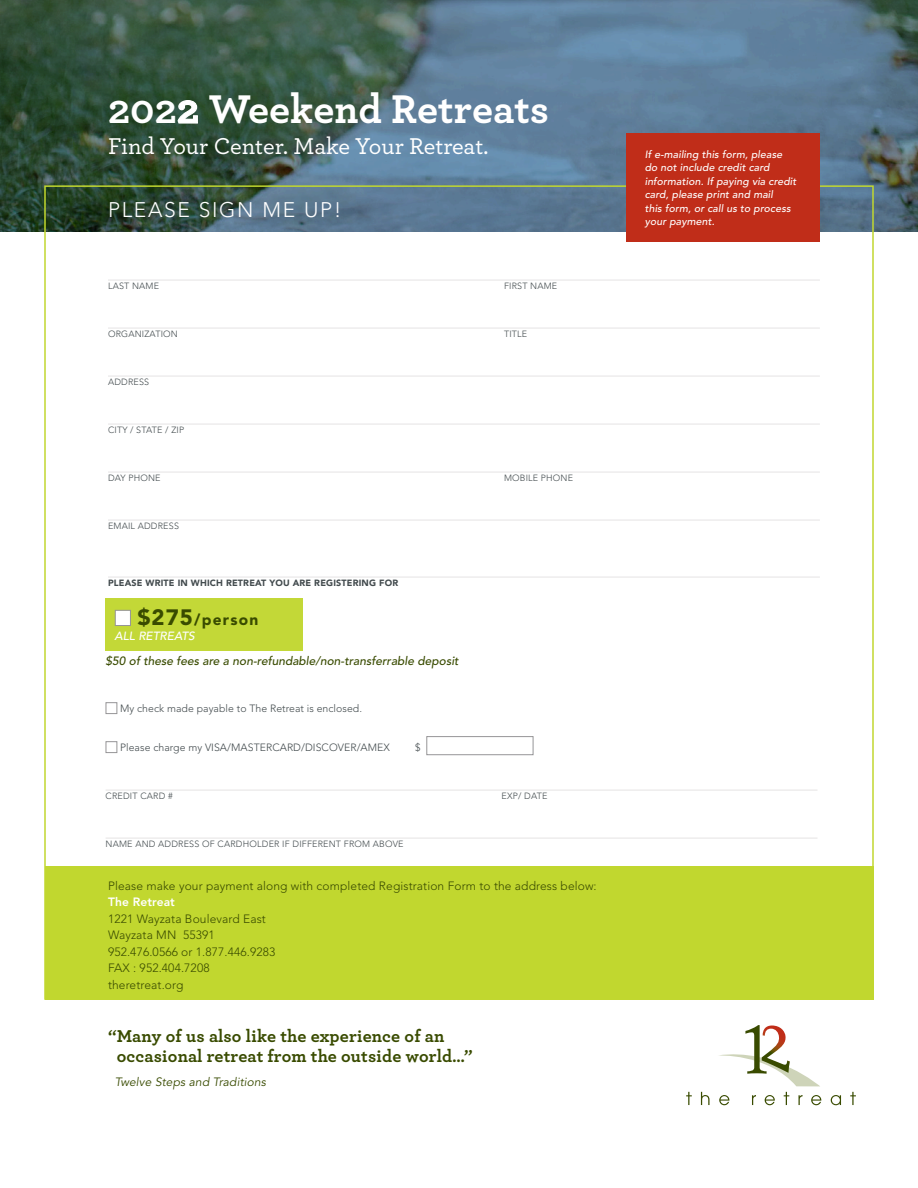
<style>
.page{position:relative;width:918px;height:1188px;background:#fff}
.page>*{position:absolute;margin:0;border:0;box-sizing:border-box;transform-origin:0 0}
.t1{font:700 42px "Archer";color:#fff}
.t2{font:500 24px "Archer";letter-spacing:-.01em;color:#fff}
.t3{font:300 21px "Avenir";letter-spacing:.08em;color:#fff}
.t4{font:700 18px/19.5px "Archer";letter-spacing:.01em;color:#394b00}
.t5{font:900 15.45px "Avenir";letter-spacing:.08em;color:#394b00}
.t6{font:300 12px "Avenir";letter-spacing:.01em;color:#394b00}
.t7{font:italic 500 12px "Avenir";color:#394b00}
.t8{font:italic 12px "Avenir";letter-spacing:.01em;color:#394b00}
.t9{font:800 12px "Avenir";letter-spacing:.01em;color:#fff}
.t10{font:italic 500 11.85px "Avenir";color:#fff}
.t11{font:italic 500 10.5px/13.5px "Avenir";letter-spacing:.01em;color:#fff}
.t12{font:300 10.5px "Avenir";letter-spacing:.005em;color:#434b4e}
.t13{font:300 9px "Avenir";letter-spacing:.02em;color:#434b4e}
.t14{font:900 9px "Avenir";letter-spacing:.02em;color:#434b4e}
.s1{font-size:22.05px}
.s2{font-family:"Avenir LT Pro";font-size:22.05px}
</style>
<div class="page">
<svg style="left:0;top:0;width:918px;height:231px;background:#4d6b71"></svg>
<hr style="left:108px;top:280px;width:712px;height:1px;background:#e5e3e4">
<hr style="left:108px;top:328px;width:712px;height:1px;background:#e5e3e4">
<hr style="left:108px;top:376px;width:712px;height:1px;background:#e5e3e4">
<hr style="left:108px;top:424px;width:712px;height:1px;background:#e5e3e4">
<hr style="left:108px;top:472px;width:712px;height:1px;background:#e5e3e4">
<hr style="left:108px;top:520px;width:712px;height:1px;background:#e5e3e4">
<hr style="left:108px;top:577px;width:712px;height:1px;background:#e5e3e4">
<hr style="left:106px;top:790px;width:712px;height:1px;background:#e5e3e4">
<hr style="left:106px;top:838px;width:712px;height:1px;background:#e5e3e4">
<div style="left:106px;top:702px;width:11px;height:12px;border:1px solid #969597"></div>
<div style="left:106px;top:741px;width:11px;height:12px;border:1px solid #969597"></div>
<div style="left:426px;top:736px;width:107px;height:19px;border:1px solid #969597"></div>
<div style="left:45px;top:866px;width:829px;height:134px;background:#c1d72f"></div>
<svg style="left:719px;top:1025px;width:101px;height:61px"></svg>
<svg style="left:686px;top:1092px;width:6px;height:13px"></svg>
<svg style="left:701px;top:1092px;width:9px;height:13px"></svg>
<svg style="left:719px;top:1095px;width:10px;height:10px"></svg>
<svg style="left:752px;top:1095px;width:4px;height:10px"></svg>
<svg style="left:765px;top:1095px;width:10px;height:10px"></svg>
<svg style="left:784px;top:1092px;width:5px;height:13px"></svg>
<svg style="left:799px;top:1095px;width:4px;height:10px"></svg>
<svg style="left:811px;top:1095px;width:10px;height:10px"></svg>
<svg style="left:831px;top:1095px;width:10px;height:10px"></svg>
<svg style="left:850px;top:1092px;width:6px;height:13px"></svg>
<div style="left:106px;top:598px;width:197px;height:53px;background:#c3d837"></div>
<div style="left:115px;top:610px;width:16px;height:16px;background:#fff;border:1px solid #969597"></div>
<div style="left:627px;top:133px;width:193px;height:109px;background:#c02d19"></div>
<p class="t1" style="left:108px;top:76px;width:443px">2022 Weekend Retreats</p>
<p class="t2" style="left:108px;top:128px;width:382px">Find Your Center. Make Your Retreat.</p>
<p class="t3" style="left:108px;top:198px;width:235px">PLEASE SIGN ME UP!</p>
<p class="t13" style="left:108px;top:281px;width:53px">LAST NAME</p>
<p class="t13" style="left:504px;top:281px;width:55px">FIRST NAME</p>
<p class="t13" style="left:108px;top:329px;width:71px">ORGANIZATION</p>
<p class="t13" style="left:504px;top:329px;width:25px">TITLE</p>
<p class="t13" style="left:108px;top:377px;width:43px">ADDRESS</p>
<p class="t13" style="left:108px;top:425px;width:78px">CITY / STATE / ZIP</p>
<p class="t13" style="left:108px;top:473px;width:54px">DAY PHONE</p>
<p class="t13" style="left:504px;top:473px;width:71px">MOBILE PHONE</p>
<p class="t13" style="left:108px;top:521px;width:73px">EMAIL ADDRESS</p>
<p class="t14" style="left:108px;top:578px;width:292px">PLEASE WRITE IN WHICH RETREAT YOU ARE REGISTERING FOR</p>
<p class="t5" style="left:137px;top:610px;width:122px"><span class="s1">$2</span><span class="s2">7</span><span class="s1">5</span>/person</p>
<p class="t10" style="left:114px;top:629px;width:82px">ALL RETREATS</p>
<p class="t7" style="left:106px;top:654px;width:355px">$50 of these fees are a non-refundable/non-transferrable deposit</p>
<p class="t12" style="left:120px;top:703px;width:244px">My check made payable to The Retreat is enclosed.</p>
<p class="t12" style="left:120px;top:742px;width:271px">Please charge my VISA/MASTERCARD/DISCOVER/AMEX</p>
<p class="t12" style="left:415px;top:742px;width:7px">$</p>
<p class="t13" style="left:106px;top:791px;width:69px">CREDIT CARD #</p>
<p class="t13" style="left:502px;top:791px;width:47px">EXP/ DATE</p>
<p class="t13" style="left:106px;top:839px;width:300px">NAME AND ADDRESS OF CARDHOLDER IF DIFFERENT FROM ABOVE</p>
<p class="t6" style="left:108px;top:878px;width:490px">Please make your payment along with completed Registration Form to the address below:</p>
<p class="t9" style="left:108px;top:895px;width:68px">The Retreat</p>
<p class="t6" style="left:108px;top:911px;width:159px">1221 Wayzata Boulevard East</p>
<p class="t6" style="left:108px;top:928px;width:108px">Wayzata MN 55391</p>
<p class="t6" style="left:108px;top:944px;width:169px">952.476.0566 or 1.877.446.9283</p>
<p class="t6" style="left:108px;top:961px;width:103px">FAX : 952.404.7208</p>
<p class="t6" style="left:108px;top:977px;width:77px">theretreat.org</p>
<p class="t4" style="left:117px;top:1025px;width:357px;text-indent:-9px">“Many of us also like the experience of an occasional retreat from the outside world…”</p>
<p class="t8" style="left:115px;top:1075px;width:153px">Twelve Steps and Traditions</p>
<p class="t11" style="left:645px;top:148px;width:153px">If e-mailing this form, please do not include credit card information. If paying via credit card, please print and mail<br>this form, or call us to process your payment.</p>
</div>
